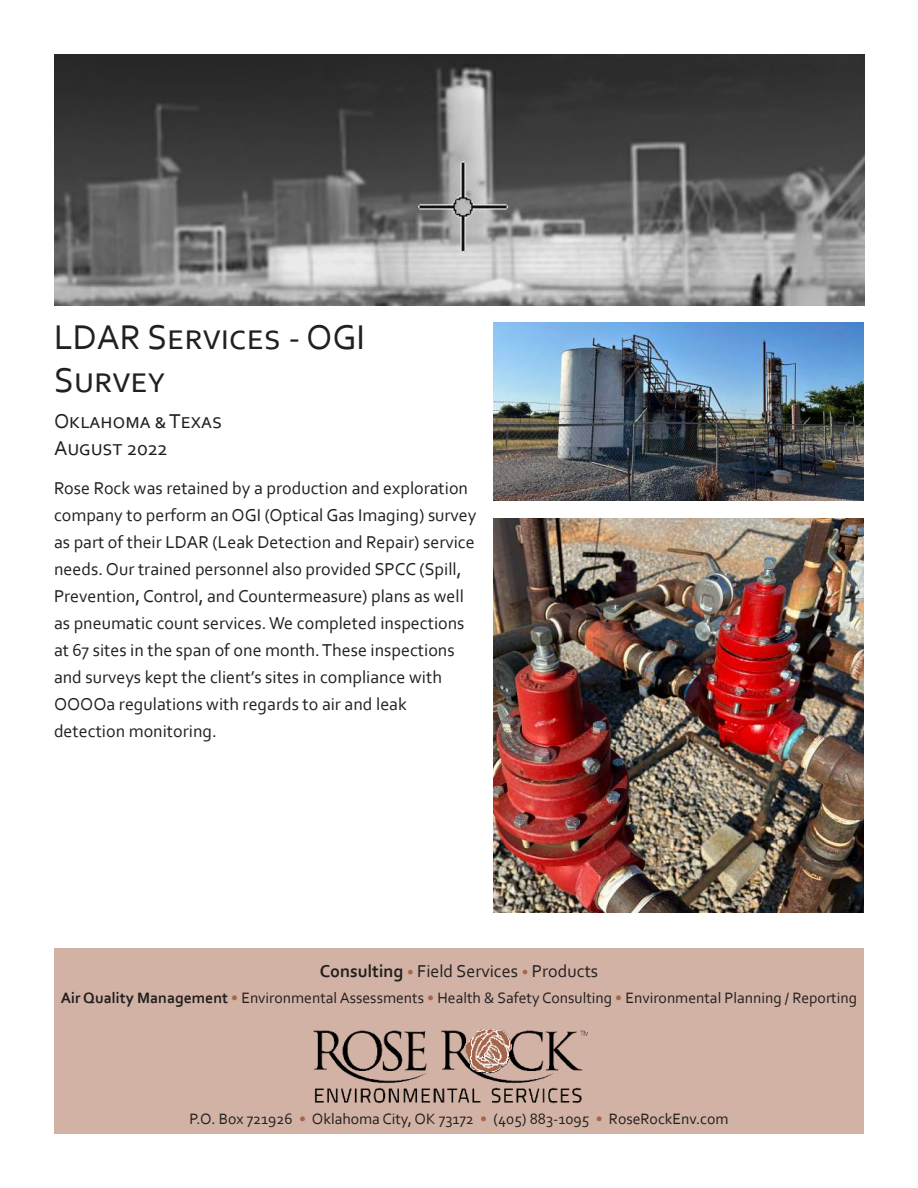
<style>
.page{position:relative;width:918px;height:1188px;background:#fff}
.page>*{position:absolute;margin:0;border:0;box-sizing:border-box;transform-origin:0 0}
.t1{font:36px/43.2px "Corbel";color:#221f1f}
.t2{font:21px/27px "Corbel";letter-spacing:-.01em;color:#221f1f}
.t3{font:18px/27px "Corbel";color:#221f1f}
.t4{font:15.75px "Corbel";color:#221f1f}
.s1{font-weight:700}
.s2{font-size:15px;color:#a5654b}
.s3{color:#a5654b}
</style>
<div class="page">
<img style="left:54px;top:54px;width:810px;height:252px">
<img style="left:493px;top:322px;width:371px;height:178px">
<div style="left:54px;top:948px;width:810px;height:186px;background:#d2b2a5"></div>
<img style="left:313px;top:1028px;width:275px;height:75px">
<img style="left:493px;top:518px;width:371px;height:395px">
<h1 class="t1" style="left:54px;top:315px;width:313px">LDAR Services - OGI<br>Survey</h1>
<p class="t2" style="left:54px;top:407px;width:170px">Oklahoma &amp; Texas<br>August 2022</p>
<p class="t3" style="left:54px;top:476px;width:424px">Rose Rock was retained by a production and exploration company to perform an OGI (Optical Gas Imaging) survey as part of their LDAR (Leak Detection and Repair) service needs. Our trained personnel also provided SPCC (Spill, Prevention, Control, and Countermeasure) plans as well as pneumatic count services. We completed inspections at 67 sites in the span of one month. These inspections and surveys kept the client’s sites in compliance with OOOOa regulations with regards to air and leak detection monitoring.</p>
<p class="t3" style="left:320px;top:957px;width:280px"><span class="s1">Consulting</span> <span class="s2">•</span> Field Services <span class="s2">•</span> Products</p>
<p class="t4" style="left:61px;top:988px;width:798px"><span class="s1">Air Quality Management</span> <span class="s3">•</span> Environmental Assessments <span class="s3">•</span> Health &amp; Safety Consulting <span class="s3">•</span> Environmental Planning / Reporting</p>
<p class="t4" style="left:189px;top:1109px;width:541px">P.O. Box 721926 <span class="s3">•</span> Oklahoma City, OK 73172 <span class="s3">•</span> (405) 883-1095 <span class="s3">•</span> RoseRockEnv.com</p>
</div>
